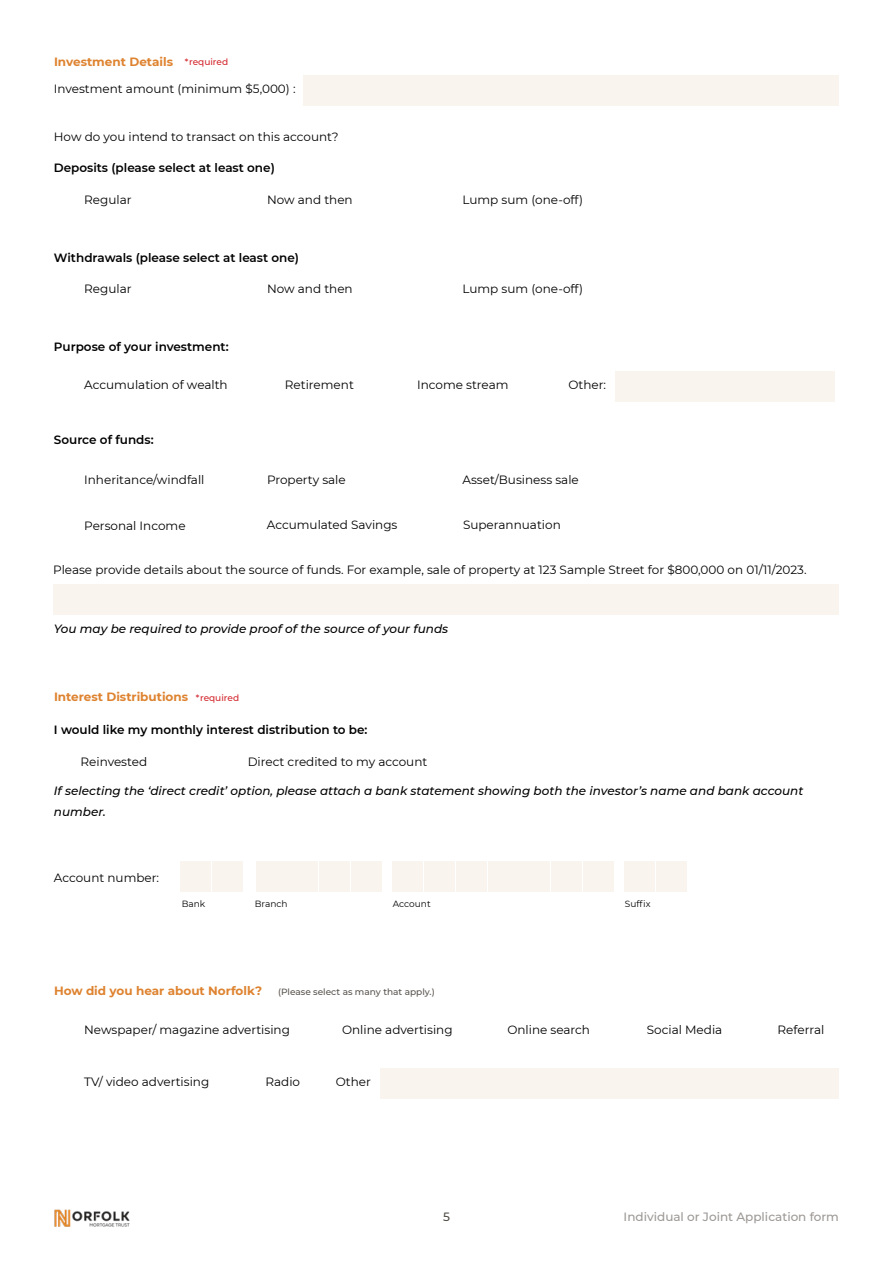
<style>
.page{position:relative;width:893px;height:1263px;background:#fff}
.page>*{position:absolute;margin:0;border:0;box-sizing:border-box;transform-origin:0 0}
.t1{font:12px "Montserrat";color:#000}
.t2{font:italic 500 12px/21px "Montserrat";color:#000}
.t3{font:600 12px "Montserrat";color:#000}
.t4{font:700 12px "Montserrat";color:#de8330}
.t5{font:500 12px "Montserrat";color:#9c9895}
.t6{font:500 12px "Montserrat";color:#504b44}
.t7{font:500 9px "Montserrat";color:#59544f}
.t8{font:9px "Montserrat";color:#000}
.t9{font:500 9px "Montserrat";color:#d2232a}
</style>
<div class="page">
<img style="left:54px;top:1209px;width:76px;height:18px">
<div style="left:304px;top:75px;width:535px;height:30px;background:#f9f5ee"></div>
<div style="left:615px;top:371px;width:220px;height:30px;background:#f9f5ee"></div>
<div style="left:53px;top:584px;width:786px;height:30px;background:#f9f5ee"></div>
<div style="left:381px;top:1068px;width:458px;height:30px;background:#f9f5ee"></div>
<div style="left:181px;top:861px;width:30px;height:30px;background:#f9f5ee"></div>
<div style="left:256px;top:861px;width:30px;height:30px;background:#f9f5ee"></div>
<div style="left:393px;top:861px;width:30px;height:30px;background:#f9f5ee"></div>
<div style="left:319px;top:861px;width:30px;height:30px;background:#f9f5ee"></div>
<div style="left:456px;top:861px;width:30px;height:30px;background:#f9f5ee"></div>
<div style="left:552px;top:861px;width:30px;height:30px;background:#f9f5ee"></div>
<div style="left:625px;top:861px;width:30px;height:30px;background:#f9f5ee"></div>
<div style="left:212px;top:861px;width:30px;height:30px;background:#f9f5ee"></div>
<div style="left:288px;top:861px;width:30px;height:30px;background:#f9f5ee"></div>
<div style="left:425px;top:861px;width:30px;height:30px;background:#f9f5ee"></div>
<div style="left:520px;top:861px;width:30px;height:30px;background:#f9f5ee"></div>
<div style="left:351px;top:861px;width:30px;height:30px;background:#f9f5ee"></div>
<div style="left:488px;top:861px;width:30px;height:30px;background:#f9f5ee"></div>
<div style="left:583px;top:861px;width:30px;height:30px;background:#f9f5ee"></div>
<div style="left:657px;top:861px;width:30px;height:30px;background:#f9f5ee"></div>
<p class="t4" style="left:54px;top:53px;width:121px">Investment Details</p>
<p class="t9" style="left:185px;top:56px;width:45px">*required</p>
<p class="t1" style="left:54px;top:81px;width:243px">Investment amount (minimum $5,000) :</p>
<p class="t1" style="left:54px;top:128px;width:286px">How do you intend to transact on this account?</p>
<p class="t3" style="left:54px;top:159px;width:222px">Deposits (please select at least one)</p>
<p class="t1" style="left:84px;top:191px;width:49px">Regular</p>
<p class="t1" style="left:267px;top:191px;width:87px">Now and then</p>
<p class="t3" style="left:54px;top:249px;width:247px">Withdrawals (please select at least one)</p>
<p class="t1" style="left:84px;top:281px;width:49px">Regular</p>
<p class="t3" style="left:54px;top:339px;width:176px">Purpose of your investment:</p>
<p class="t1" style="left:84px;top:377px;width:145px">Accumulation of wealth</p>
<p class="t3" style="left:54px;top:432px;width:101px">Source of funds:</p>
<p class="t1" style="left:84px;top:472px;width:122px">Inheritance/windfall</p>
<p class="t1" style="left:267px;top:281px;width:87px">Now and then</p>
<p class="t1" style="left:285px;top:377px;width:70px">Retirement</p>
<p class="t1" style="left:267px;top:472px;width:80px">Property sale</p>
<p class="t1" style="left:462px;top:191px;width:122px">Lump sum (one-off)</p>
<p class="t1" style="left:462px;top:281px;width:122px">Lump sum (one-off)</p>
<p class="t1" style="left:417px;top:377px;width:93px">Income stream</p>
<p class="t1" style="left:568px;top:377px;width:39px">Other:</p>
<p class="t1" style="left:462px;top:472px;width:118px">Asset/Business sale</p>
<p class="t1" style="left:84px;top:517px;width:103px">Personal Income</p>
<p class="t1" style="left:463px;top:516px;width:99px">Superannuation</p>
<p class="t1" style="left:267px;top:516px;width:132px">Accumulated Savings</p>
<p class="t1" style="left:53px;top:561px;width:755px">Please provide details about the source of funds. For example, sale of property at 123 Sample Street for $800,000 on 01/11/2023.</p>
<p class="t2" style="left:54px;top:617px;width:396px">You may be required to provide proof of the source of your funds</p>
<p class="t4" style="left:54px;top:688px;width:136px">Interest Distributions</p>
<p class="t9" style="left:196px;top:692px;width:45px">*required</p>
<p class="t3" style="left:54px;top:721px;width:315px">I would like my monthly interest distribution to be:</p>
<p class="t1" style="left:81px;top:754px;width:68px">Reinvested</p>
<p class="t1" style="left:248px;top:754px;width:181px">Direct credited to my account</p>
<p class="t2" style="left:54px;top:780px;width:751px">If selecting the ‘direct credit’ option, please attach a bank statement showing both the investor’s name and bank account number.</p>
<p class="t1" style="left:54px;top:870px;width:107px">Account number:</p>
<p class="t8" style="left:182px;top:897px;width:25px">Bank</p>
<p class="t8" style="left:255px;top:897px;width:34px">Branch</p>
<p class="t8" style="left:393px;top:897px;width:39px">Account</p>
<p class="t8" style="left:625px;top:897px;width:27px">Suffix</p>
<p class="t4" style="left:54px;top:982px;width:210px">How did you hear about Norfolk?</p>
<p class="t7" style="left:278px;top:985px;width:158px">(Please select as many that apply.)</p>
<p class="t1" style="left:84px;top:1022px;width:207px">Newspaper/ magazine advertising</p>
<p class="t1" style="left:84px;top:1074px;width:127px">TV/ video advertising</p>
<p class="t1" style="left:336px;top:1074px;width:37px">Other</p>
<p class="t1" style="left:342px;top:1022px;width:112px">Online advertising</p>
<p class="t1" style="left:647px;top:1022px;width:77px">Social Media</p>
<p class="t1" style="left:778px;top:1022px;width:48px">Referral</p>
<p class="t1" style="left:507px;top:1022px;width:84px">Online search</p>
<p class="t1" style="left:266px;top:1074px;width:36px">Radio</p>
<p class="t6" style="left:443px;top:1208px;width:8px">5</p>
<p class="t5" style="left:624px;top:1208px;width:217px">Individual or Joint Application form</p>
</div>
